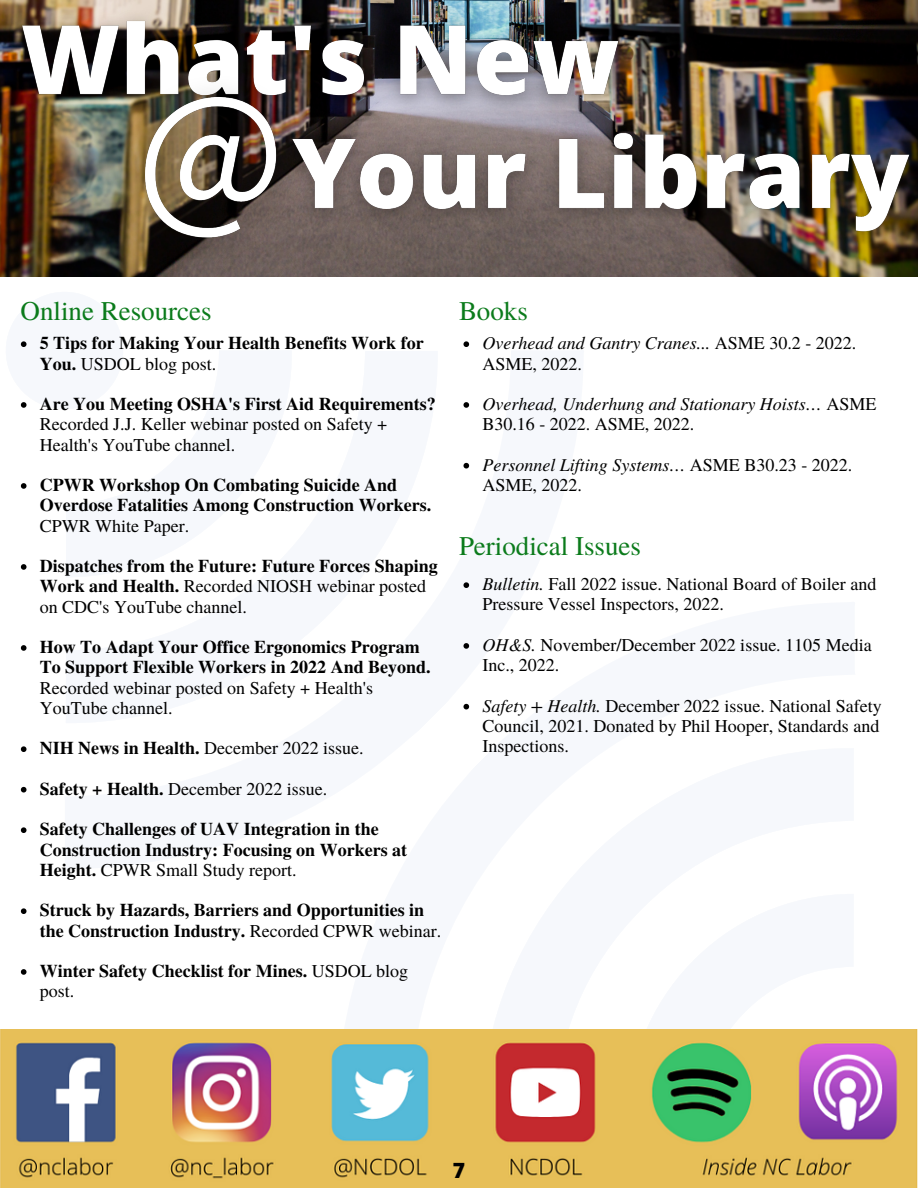
<style>
.page{position:relative;width:918px;height:1188px;background:#fff}
.page>*{position:absolute;margin:0;border:0;box-sizing:border-box;transform-origin:0 0}
.t1{font:27px "Te X Gyre Termes";color:#0b7b1b}
.t2{font:800 21px "Open Sans";color:#000}
.t3{font:700 18px/20.2px "Te X Gyre Termes";color:#000}
.t4{font:18px/20.2px "Te X Gyre Termes";color:#000}
.t5{font:italic 18px/20.2px "Te X Gyre Termes";color:#000}
.s1{font-weight:400}
.s2{font-weight:700}
.s3{font-style:normal}
.s4{font-style:italic}
</style>
<div class="page">
<img style="left:543px;top:0;width:375px;height:276px">
<img style="left:0;top:0;width:669px;height:123px">
<img style="left:87px;top:2px;width:247px;height:121px">
<img style="left:269px;top:85px;width:649px;height:179px">
<img style="left:0;top:123px;width:543px;height:667px">
<svg style="left:29px;top:315px;width:514px;height:475px"></svg>
<svg style="left:29px;top:314px;width:329px;height:329px"></svg>
<svg style="left:228px;top:494px;width:315px;height:536px"></svg>
<svg style="left:376px;top:643px;width:185px;height:387px;fill:#f6f8fc"></svg>
<img style="left:0;top:1030px;width:918px;height:158px">
<svg style="left:0;top:267px;width:148px;height:167px"></svg>
<svg style="left:21px;top:483px;width:6px;height:6px"></svg>
<svg style="left:21px;top:564px;width:6px;height:6px"></svg>
<svg style="left:21px;top:645px;width:6px;height:6px"></svg>
<svg style="left:21px;top:746px;width:6px;height:6px"></svg>
<svg style="left:21px;top:787px;width:6px;height:6px"></svg>
<svg style="left:21px;top:827px;width:6px;height:6px"></svg>
<svg style="left:21px;top:908px;width:6px;height:6px"></svg>
<svg style="left:21px;top:969px;width:6px;height:6px"></svg>
<svg style="left:464px;top:341px;width:5px;height:6px"></svg>
<svg style="left:464px;top:402px;width:5px;height:6px"></svg>
<svg style="left:464px;top:463px;width:5px;height:6px"></svg>
<svg style="left:464px;top:582px;width:5px;height:6px"></svg>
<svg style="left:464px;top:643px;width:5px;height:6px"></svg>
<svg style="left:464px;top:704px;width:5px;height:5px"></svg>
<h1 class="t1" style="left:21px;top:291px;width:192px">Online Resources</h1>
<p class="t3" style="left:40px;top:332px;width:385px">5 Tips for Making Your Health Benefits Work for<br>You. <span class="s1">USDOL blog post.</span></p>
<p class="t3" style="left:40px;top:393px;width:397px">Are You Meeting OSHA's First Aid Requirements?</p>
<p class="t4" style="left:40px;top:413px;width:349px">Recorded J.J. Keller webinar posted on Safety +<br>Health's YouTube channel.</p>
<p class="t3" style="left:40px;top:474px;width:393px">CPWR Workshop On Combating Suicide And<br>Overdose Fatalities Among Construction Workers.</p>
<p class="t4" style="left:40px;top:514px;width:151px">CPWR White Paper.</p>
<p class="t3" style="left:40px;top:555px;width:399px">Dispatches from the Future: Future Forces Shaping<br>Work and Health. <span class="s1">Recorded NIOSH webinar posted on CDC's YouTube channel.</span></p>
<p class="t3" style="left:40px;top:636px;width:393px">How To Adapt Your Office Ergonomics Program<br>To Support Flexible Workers in 2022 And Beyond.</p>
<p class="t4" style="left:40px;top:676px;width:335px">Recorded webinar posted on Safety + Health's<br>YouTube channel.</p>
<p class="t4" style="left:40px;top:737px;width:325px"><span class="s2">NIH News in Health.</span> December 2022 issue.</p>
<p class="t4" style="left:40px;top:778px;width:289px"><span class="s2">Safety + Health.</span> December 2022 issue.</p>
<p class="t3" style="left:40px;top:818px;width:369px">Safety Challenges of UAV Integration in the<br>Construction Industry: Focusing on Workers at<br>Height. <span class="s1">CPWR Small Study report.</span></p>
<p class="t3" style="left:40px;top:899px;width:403px">Struck by Hazards, Barriers and Opportunities in the Construction Industry. <span class="s1">Recorded CPWR webinar.</span></p>
<p class="t3" style="left:40px;top:960px;width:370px">Winter Safety Checklist for Mines. <span class="s1">USDOL blog post.</span></p>
<h1 class="t1" style="left:459px;top:291px;width:70px">Books</h1>
<p class="t5" style="left:482px;top:332px;width:375px">Overhead and Gantry Cranes... <span class="s3">ASME 30.2 - 2022.<br>ASME, 2022.</span></p>
<p class="t5" style="left:482px;top:393px;width:395px">Overhead, Underhung and Stationary Hoists… <span class="s3">ASME<br>B30.16 - 2022. ASME, 2022.</span></p>
<p class="t4" style="left:482px;top:454px;width:371px"><span class="s4">Personnel Lifting Systems…</span> ASME B30.23 - 2022.<br>ASME, 2022.</p>
<h1 class="t1" style="left:459px;top:526px;width:184px">Periodical Issues</h1>
<p class="t4" style="left:482px;top:573px;width:395px"><span class="s4">Bulletin.</span> Fall 2022 issue. National Board of Boiler and<br>Pressure Vessel Inspectors, 2022.</p>
<p class="t4" style="left:482px;top:634px;width:391px"><span class="s4">OH&amp;S.</span> November/December 2022 issue. 1105 Media<br>Inc., 2022.</p>
<p class="t4" style="left:482px;top:695px;width:401px"><span class="s4">Safety + Health.</span> December 2022 issue. National Safety<br>Council, 2021. Donated by Phil Hooper, Standards and<br>Inspections.</p>
<p class="t2" style="left:453px;top:1155px;width:14px">7</p>
</div>
